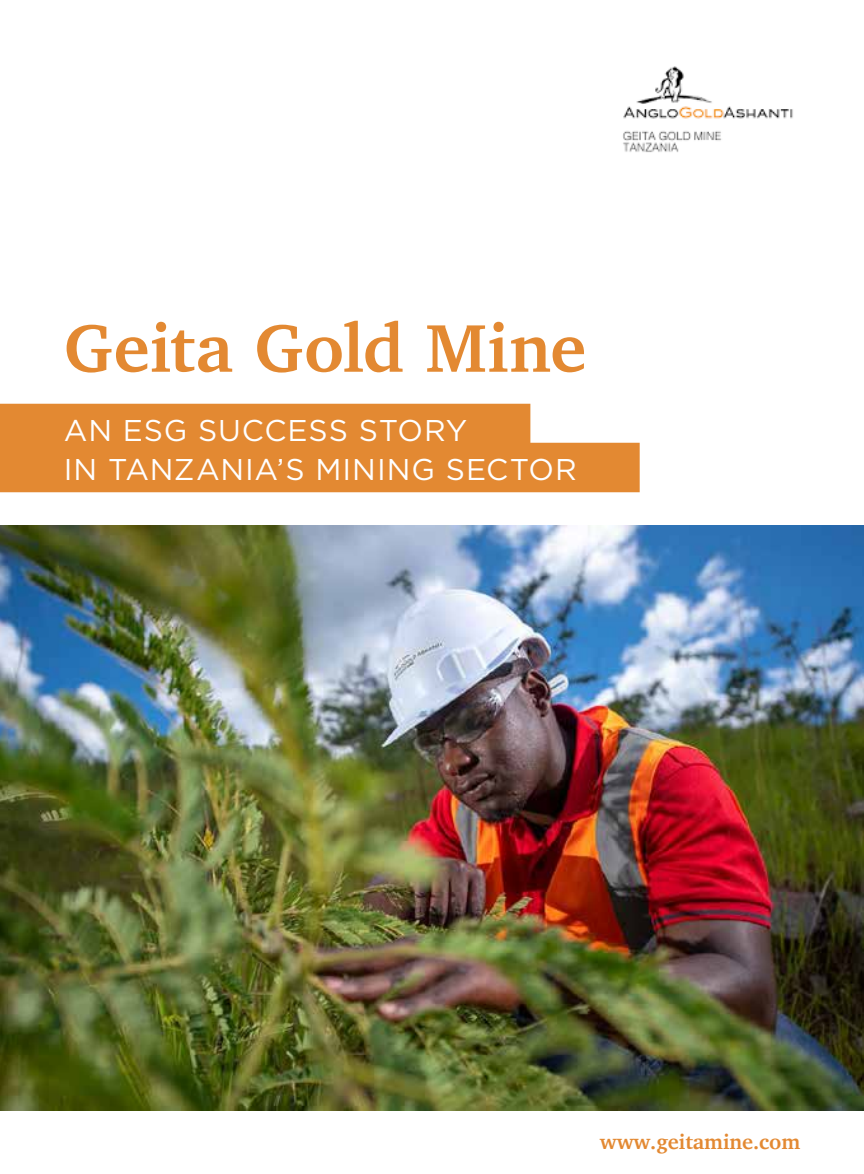
<style>
.page{position:relative;width:864px;height:1174px;background:#fff}
.page>*{position:absolute;margin:0;border:0;box-sizing:border-box;transform-origin:0 0}
.Cover_company_name{font:700 69px "Charter";letter-spacing:.005em;color:#e38932}
.Cover_headline{font:30px "Gotham";letter-spacing:.03em;color:#fff}
.URL{font:700 21px "Charter";color:#e38932}
</style>
<div class="page">
<img style="left:0;top:526px;width:863px;height:584px">
<div style="left:0;top:404px;width:530px;height:49px;background:#e38932"></div>
<div style="left:0;top:443px;width:639px;height:49px;background:#e38932"></div>
<img style="left:623px;top:66px;width:170px;height:87px">
<p class="Cover_company_name" style="left:64px;top:305px;width:523px">Geita Gold Mine</p>
<p class="Cover_headline" style="left:64px;top:411px;width:405px">AN ESG SUCCESS STORY</p>
<p class="Cover_headline" style="left:64px;top:450px;width:514px">IN TANZANIA’S MINING SECTOR</p>
<p class="URL" style="left:599px;top:1128px;width:202px">www.geitamine.com</p>
</div>
